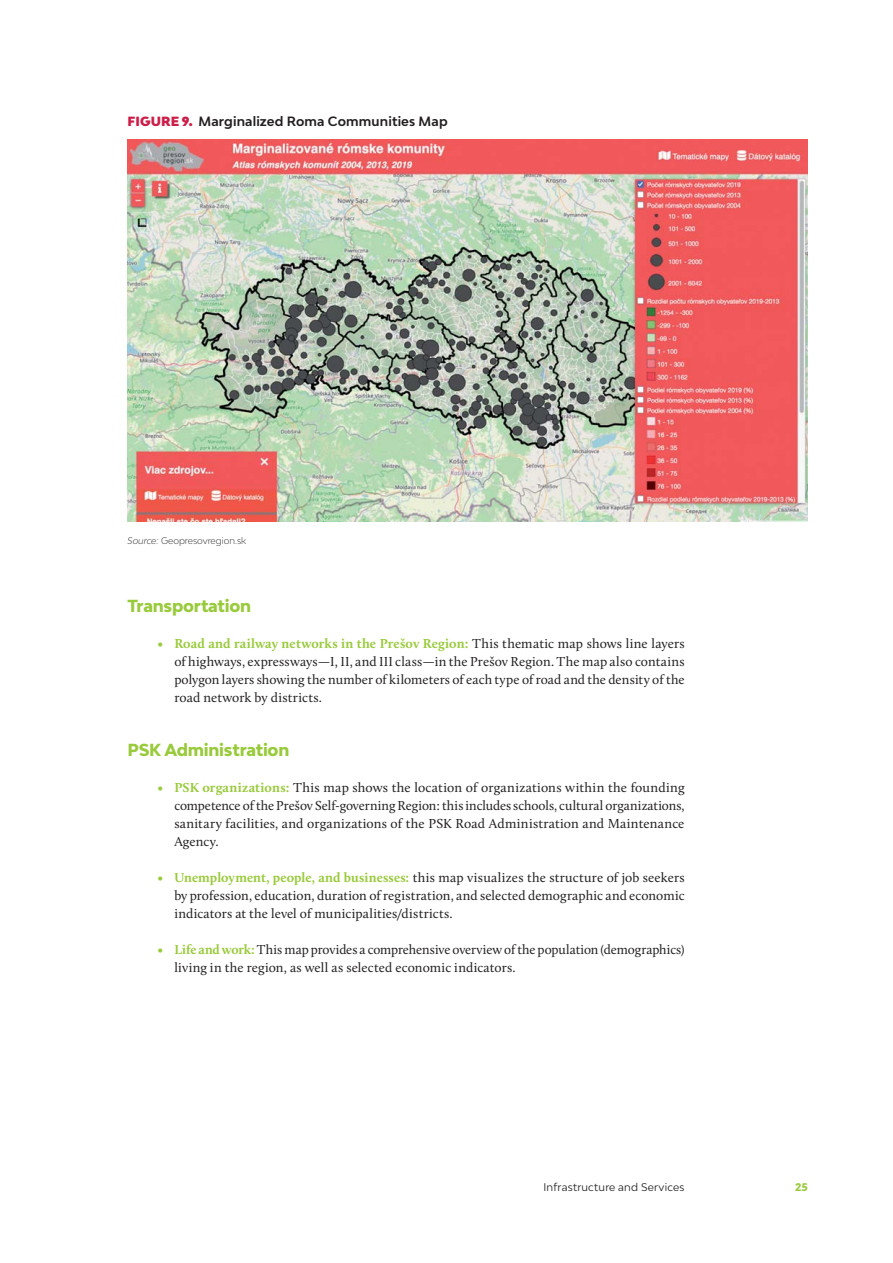
<style>
.page{position:relative;width:893px;height:1263px;background:#fff}
.page>*{position:absolute;margin:0;border:0;box-sizing:border-box;transform-origin:0 0}
.t1{font:800 16.5px "Bw Modelica";letter-spacing:-.015em;color:#99ca3c}
.t2{font:13.5px/18px "Calluna";letter-spacing:.005em;color:#231f20;text-align:justify}
.t3{font:700 12.75px "Bw Modelica";letter-spacing:.015em;color:#231f20}
.t4{font:10.5px "Bw Modelica";letter-spacing:.02em;color:#231f20}
.t5{font:800 10.5px "Bw Modelica";color:#99ca3c}
.t6{font:300 9px "Bw Modelica";color:#231f20}
.s1{font-weight:900;font-size:12.6px;color:#cc1d48}
.s2{font-style:italic}
.s3{font-weight:700;color:#99ca3c}
</style>
<div class="page">
<img style="left:128px;top:139px;width:680px;height:382px">
<p class="t3" style="left:128px;top:115px;width:322px"><span class="s1">FIGURE 9.</span> Marginalized Roma Communities Map</p>
<p class="t6" style="left:128px;top:536px;width:120px"><span class="s2">Source:</span> Geopresovregion.sk</p>
<p class="t1" style="left:128px;top:598px;width:125px">Transportation</p>
<p class="t2" style="left:174px;top:636px;width:512px;text-indent:-17px"><span class="s3">• Road and railway networks in the Prešov Region:</span> This thematic map shows line layers of highways, expressways—I, II, and III class—in the Prešov Region. The map also contains polygon layers showing the number of kilometers of each type of road and the density of the road network by districts.</p>
<p class="t1" style="left:128px;top:742px;width:163px">PSK Administration</p>
<p class="t2" style="left:174px;top:780px;width:512px;text-indent:-17px"><span class="s3">• PSK organizations:</span> This map shows the location of organizations within the founding competence of the Prešov Self-governing Region: this includes schools, cultural organizations, sanitary facilities, and organizations of the PSK Road Administration and Maintenance Agency.</p>
<p class="t2" style="left:174px;top:870px;width:512px;text-indent:-17px"><span class="s3">• Unemployment, people, and businesses:</span> this map visualizes the structure of job seekers by profession, education, duration of registration, and selected demographic and economic indicators at the level of municipalities/districts.</p>
<p class="t2" style="left:174px;top:942px;width:512px;text-indent:-17px"><span class="s3">• Life and work:</span> This map provides a comprehensive overview of the population (demographics) living in the region, as well as selected economic indicators.</p>
<p class="t4" style="left:544px;top:1182px;width:143px">Infrastructure and Services</p>
<p class="t5" style="left:795px;top:1182px;width:14px">25</p>
</div>
